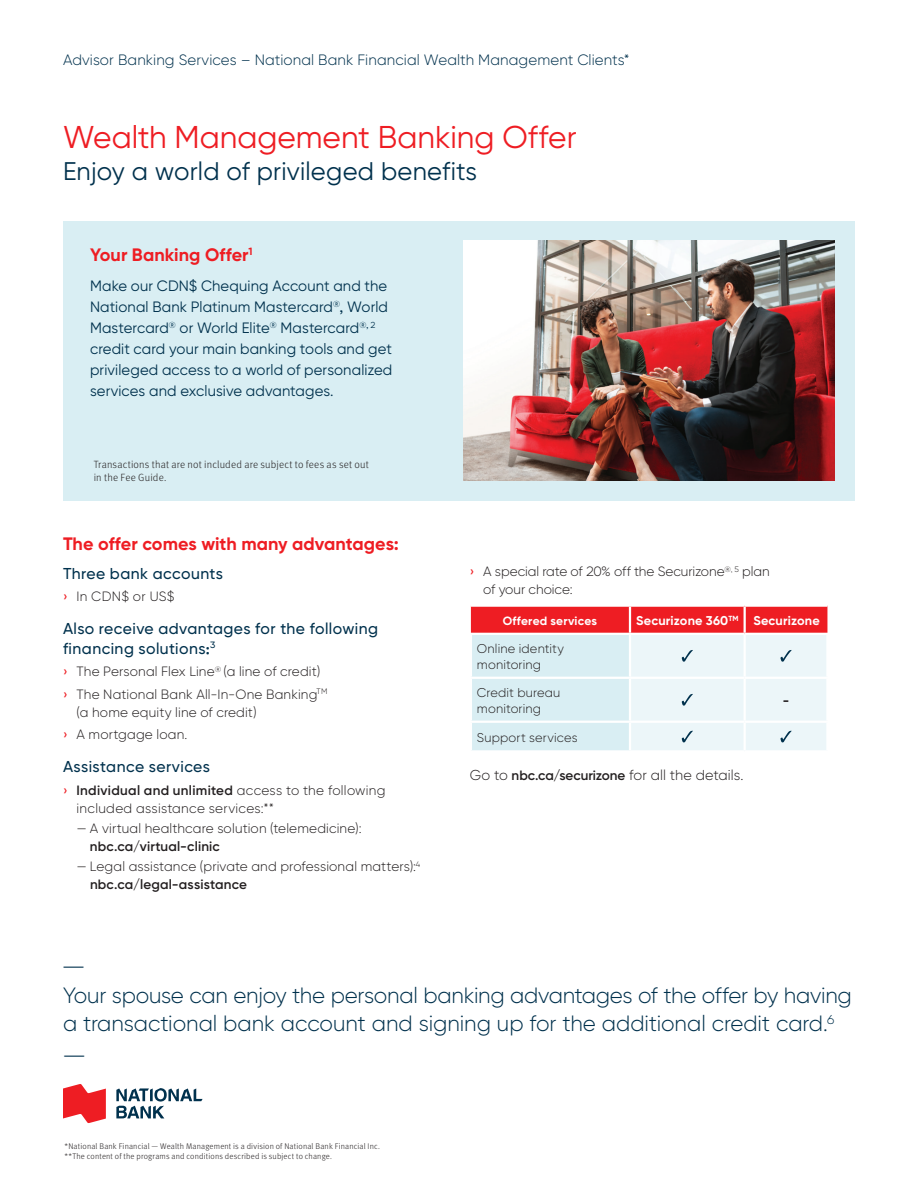
<style>
.page{position:relative;width:918px;height:1188px;background:#fff}
.page>*{position:absolute;margin:0;border:0;box-sizing:border-box;transform-origin:0 0}
.t1{font:31.5px "Gilroy BN";color:#ee1d23}
.t2{font:25.5px "Gilroy BN";letter-spacing:.01em;color:#00314d}
.t3{font:300 22.2px/28.5px "Gilroy BN";letter-spacing:-.01em;color:#00314d;scale:1.5 1}
.t4{font:700 18px "Gilroy BN";letter-spacing:.005em;color:#ee1d23}
.t5{font:500 15.75px/19.5px "Gilroy BN";letter-spacing:.025em;color:#00314d}
.t6{font:15px/21px "Gilroy BN";letter-spacing:.01em;color:#00314d}
.t7{font:300 15px "Gilroy BN";letter-spacing:.005em;color:#00314d}
.t8{font:300 14.4px "Gilroy BN";letter-spacing:.005em;color:#231f20}
.t9{font:300 13.5px/18px "Gilroy BN";letter-spacing:.01em;color:#231f20}
.t10{font:600 13.5px "Gilroy BN";letter-spacing:.015em;color:#231f20}
.t11{font:300 12.75px/15.8px "Gilroy BN";letter-spacing:.015em;color:#231f20}
.t12{font:700 12.75px "Gilroy BN";letter-spacing:.015em;color:#fff}
.t13{font:700 12.75px "Gilroy BN";color:#231f20}
.t14{font:700 12px "Gilroy BN";letter-spacing:.02em;color:#fff}
.t15{font:300 10.5px/12.8px "Meta OT";letter-spacing:.015em;color:#231f20}
.t16{font:300 8.25px/10.5px "Meta OT";letter-spacing:.02em;color:#231f20}
.s1{font-weight:500;color:#ee1d23}
.s2{font-weight:600}
.s3{font-weight:600;font-size:13.5px}
</style>
<div class="page">
<svg style="left:63px;top:1084px;width:43px;height:39px"></svg>
<svg style="left:116px;top:1088px;width:87px;height:30px"></svg>
<div style="left:63px;top:221px;width:792px;height:280px;background:#d9eef3"></div>
<img style="left:463px;top:240px;width:372px;height:241px">
<svg style="left:471px;top:606px;width:356px;height:145px;background:#e6ccd0"></svg>
<p class="t7" style="left:63px;top:50px;width:568px">Advisor Banking Services – National Bank Financial Wealth Management Clients*</p>
<h1 class="t1" style="left:63px;top:118px;width:515px">Wealth Management Banking Offer</h1>
<h2 class="t2" style="left:63px;top:155px;width:416px">Enjoy a world of privileged benefits</h2>
<h3 class="t4" style="left:90px;top:243px;width:164px">Your Banking Offer<sup>1</sup></h3>
<p class="t6" style="left:90px;top:275px;width:304px">Make our CDN$ Chequing Account and the National Bank Platinum Mastercard<sup>®</sup>, World Mastercard<sup>®</sup> or World Elite<sup>®</sup> Mastercard<sup>®,</sup> <sup>2 </sup>credit card your main banking tools and get privileged access to a world of personalized services and exclusive advantages.</p>
<p class="t15" style="left:94px;top:458px;width:277px">Transactions that are not included are subject to fees as set out in the Fee Guide.</p>
<h3 class="t4" style="left:63px;top:532px;width:337px">The offer comes with many advantages:</h3>
<p class="t5" style="left:63px;top:563px;width:162px">Three bank accounts</p>
<p class="t9" style="left:63px;top:587px;width:113px"><span class="s1">›</span> In CDN$ or US$</p>
<p class="t5" style="left:63px;top:619px;width:317px">Also receive advantages for the following financing solutions:<sup>3</sup></p>
<p class="t9" style="left:63px;top:660px;width:266px;line-height:22.5px"><span class="s1">›</span> The Personal Flex Line<sup>®</sup> (a line of credit) <span class="s1">›</span> The National Bank All-In-One Banking<sup>TM</sup></p>
<p class="t9" style="left:63px;top:700px;width:195px;line-height:22.5px;text-indent:14px">(a home equity line of credit) <span class="s1">›</span> A mortgage loan.</p>
<p class="t5" style="left:63px;top:757px;width:149px">Assistance services</p>
<p class="t9" style="left:76px;top:781px;width:311px;text-indent:-13px"><span class="s1">›</span> <span class="s2">Individual and unlimited</span> access to the following included assistance services:**</p>
<p class="t9" style="left:76px;top:819px;width:287px">— A virtual healthcare solution (telemedicine):</p>
<p class="t10" style="left:90px;top:838px;width:131px">nbc.ca/virtual-clinic</p>
<p class="t9" style="left:90px;top:857px;width:332px;text-indent:-14px">— Legal assistance (private and professional matters):<sup>4 </sup><span class="s2">nbc.ca/legal-assistance</span></p>
<p class="t9" style="left:483px;top:562px;width:288px;text-indent:-14px"><span class="s1">›</span> A special rate of 20% off the Securizone<sup>®,</sup> <sup>5</sup> plan of your choice:</p>
<p class="t14" style="left:503px;top:613px;width:96px">Offered services</p>
<p class="t12" style="left:636px;top:612px;width:185px">Securizone 360<sup>TM</sup> Securizone</p>
<p class="t11" style="left:477px;top:641px;width:89px">Online identity monitoring</p>
<p class="t11" style="left:477px;top:685px;width:85px">Credit bureau monitoring</p>
<p class="t13" style="left:783px;top:692px;width:8px">-</p>
<p class="t11" style="left:477px;top:729px;width:102px">Support services</p>
<p class="t8" style="left:470px;top:766px;width:275px">Go to <span class="s3">nbc.ca/securizone</span> for all the details.</p>
<h3 class="t3" style="left:61px;top:952px;width:529px">—<br>Your spouse can enjoy the personal banking advantages of the offer by having a transactional bank account and signing up for the additional credit card.<sup>6</sup></h3>
<h3 class="t3" style="left:62px;top:1041px;width:19px">—</h3>
<p class="t16" style="left:65px;top:1141px;width:317px">*National Bank Financial — Wealth Management is a division of National Bank Financial Inc. **The content of the programs and conditions described is subject to change.</p>
</div>
